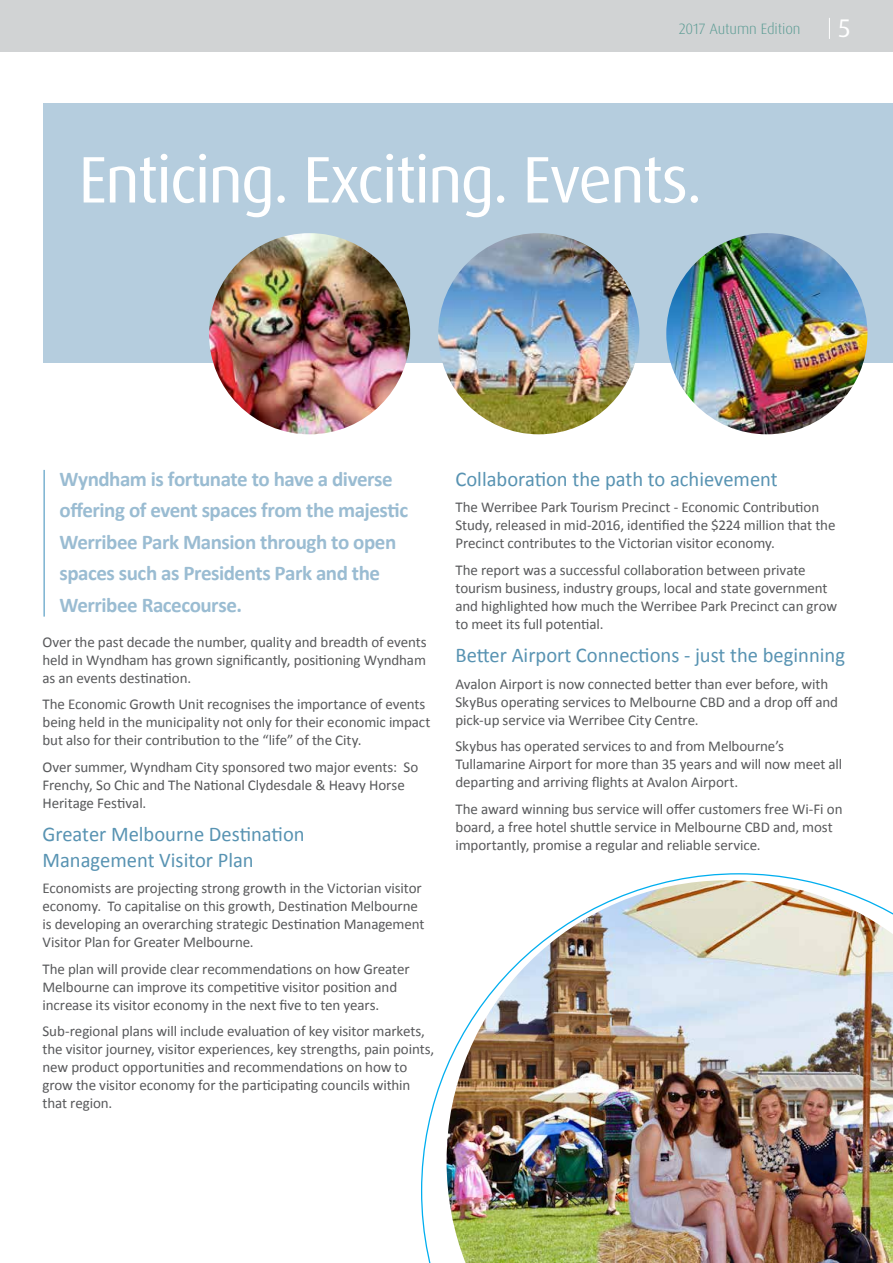
<style>
.page{position:relative;width:893px;height:1263px;background:#fff}
.page>*{position:absolute;margin:0;border:0;box-sizing:border-box;transform-origin:0 0}
.t1{font:65.85px "Dax OT";letter-spacing:-.03em;color:#fff}
.t2{font:25.5px "Dax OT";color:#fff}
.t3{font:700 21px/31.5px "Calibri";letter-spacing:-.025em;color:#9abcd2}
.t4{font:21px/25.2px "Calibri";color:#5893b2}
.t5{font:15px/18px "Calibri";letter-spacing:-.005em;color:#58595b}
.t6{font:300 15px "Dax OT";letter-spacing:-.005em;color:#5c9c94}
</style>
<div class="page">
<div style="left:0;top:0;width:893px;height:51px;background:#d1d3d4"></div>
<svg style="left:829px;top:18px;width:1px;height:21px"></svg>
<div style="left:43px;top:103px;width:850px;height:260px;background:#b5cdde"></div>
<img style="left:209px;top:233px;width:201px;height:201px;border-radius:101px">
<img style="left:438px;top:233px;width:201px;height:201px;border-radius:101px">
<img style="left:666px;top:233px;width:201px;height:201px;border-radius:101px">
<hr style="left:43px;top:470px;width:2px;height:147px;background:#7bb2d0">
<img style="left:421px;top:873px;width:472px;height:390px">
<p class="t6" style="left:679px;top:19px;width:123px">2017 Autumn Edition</p>
<h2 class="t2" style="left:838px;top:12px;width:14px">5</h2>
<h1 class="t1" style="left:79px;top:138px;width:625px">Enticing. Exciting. Events.</h1>
<h3 class="t3" style="left:60px;top:463px;width:350px">Wyndham is fortunate to have a diverse offering of event spaces from the majestic Werribee Park Mansion through to open spaces such as Presidents Park and the Werribee Racecourse.</h3>
<p class="t5" style="left:43px;top:633px;width:386px;text-align:justify">Over the past decade the number, quality and breadth of events held in Wyndham has grown significantly, positioning Wyndham as an events destination.</p>
<p class="t5" style="left:43px;top:695px;width:390px">The Economic Growth Unit recognises the importance of events being held in the municipality not only for their economic impact but also for their contribution to the “life” of the City.</p>
<p class="t5" style="left:43px;top:758px;width:377px">Over summer, Wyndham City sponsored two major events: So<br>Frenchy, So Chic and The National Clydesdale &amp; Heavy Horse<br>Heritage Festival.</p>
<h3 class="t4" style="left:43px;top:822px;width:264px">Greater Melbourne Destination<br>Management Visitor Plan</h3>
<p class="t5" style="left:43px;top:879px;width:384px">Economists are projecting strong growth in the Victorian visitor economy. To capitalise on this growth, Destination Melbourne is developing an overarching strategic Destination Management Visitor Plan for Greater Melbourne.</p>
<p class="t5" style="left:43px;top:960px;width:369px">The plan will provide clear recommendations on how Greater<br>Melbourne can improve its competitive visitor position and increase its visitor economy in the next five to ten years.</p>
<p class="t5" style="left:43px;top:1022px;width:393px">Sub-regional plans will include evaluation of key visitor markets, the visitor journey, visitor experiences, key strengths, pain points, new product opportunities and recommendations on how to grow the visitor economy for the participating councils within that region.</p>
<h3 class="t4" style="left:455px;top:466px;width:324px">Collaboration the path to achievement</h3>
<p class="t5" style="left:455px;top:498px;width:381px">The Werribee Park Tourism Precinct - Economic Contribution<br>Study, released in mid-2016, identified the $224 million that the<br>Precinct contributes to the Victorian visitor economy.</p>
<p class="t5" style="left:455px;top:561px;width:383px">The report was a successful collaboration between private tourism business, industry groups, local and state government and highlighted how much the Werribee Park Precinct can grow to meet its full potential.</p>
<h3 class="t4" style="left:455px;top:643px;width:391px">Better Airport Connections - just the beginning</h3>
<p class="t5" style="left:455px;top:675px;width:384px">Avalon Airport is now connected better than ever before, with<br>SkyBus operating services to Melbourne CBD and a drop off and pick-up service via Werribee City Centre.</p>
<p class="t5" style="left:455px;top:737px;width:388px">Skybus has operated services to and from Melbourne’s<br>Tullamarine Airport for more than 35 years and will now meet all departing and arriving flights at Avalon Airport.</p>
<p class="t5" style="left:455px;top:800px;width:389px">The award winning bus service will offer customers free Wi-Fi on board, a free hotel shuttle service in Melbourne CBD and, most importantly, promise a regular and reliable service.</p>
</div>
